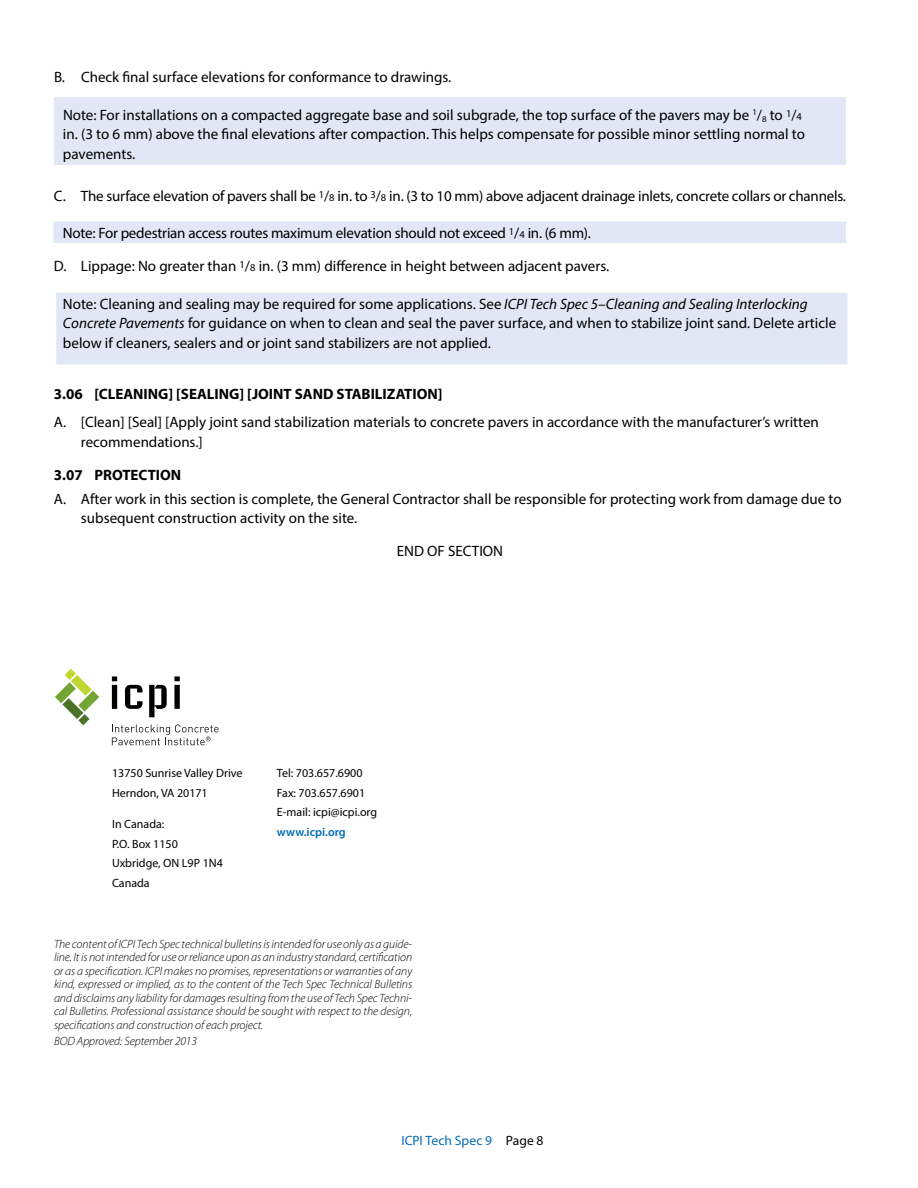
<style>
.page{position:relative;width:918px;height:1188px;background:#fff}
.page>*{position:absolute;margin:0;border:0;box-sizing:border-box;transform-origin:0 0}
.t1{font:15px/19.5px "Myriad Pro";color:#000}
.t2{font:700 15px "Myriad Pro";color:#000}
.t3{font:13.5px "Myriad Pro";color:#006cb7}
.t4{font:italic 300 12px/13.5px "Myriad Pro";letter-spacing:-.005em;color:#000;text-align:justify}
.t5{font:12px/19.5px "Myriad Pro";color:#000}
.t6{font:600 12px "Myriad Pro";color:#006cb7}
.s1{font-size:10.5px}
.s2{font-style:italic}
.s3{color:#000}
</style>
<div class="page">
<div style="left:54px;top:98px;width:792px;height:67px;background:#e1e7f5"></div>
<div style="left:53px;top:222px;width:793px;height:21px;background:#e1e7f5"></div>
<div style="left:56px;top:293px;width:792px;height:71px;background:#e1e7f5"></div>
<svg style="left:55px;top:669px;width:44px;height:56px"></svg>
<svg style="left:112px;top:676px;width:5px;height:33px"></svg>
<svg style="left:125px;top:685px;width:17px;height:24px"></svg>
<svg style="left:149px;top:685px;width:18px;height:32px"></svg>
<svg style="left:174px;top:676px;width:6px;height:33px"></svg>
<svg style="left:112px;top:724px;width:107px;height:21px"></svg>
<p class="t1" style="left:54px;top:67px;width:399px">B. Check final surface elevations for conformance to drawings.</p>
<p class="t1" style="left:63px;top:105px;width:743px">Note: For installations on a compacted aggregate base and soil subgrade, the top surface of the pavers may be <sup>1</sup>/<sub>8</sub> to <sup>1</sup>/<span class="s1">4 </span>in. (3 to 6 mm) above the final elevations after compaction. This helps compensate for possible minor settling normal to pavements.</p>
<p class="t1" style="left:54px;top:186px;width:794px">C. The surface elevation of pavers shall be <sup>1</sup>/<span class="s1">8</span> in. to <sup>3</sup>/<span class="s1">8</span> in. (3 to 10 mm) above adjacent drainage inlets, concrete collars or channels.</p>
<p class="t1" style="left:63px;top:223px;width:530px">Note: For pedestrian access routes maximum elevation should not exceed <sup>1</sup>/<span class="s1">4</span> in. (6 mm).</p>
<p class="t1" style="left:54px;top:256px;width:557px">D. Lippage: No greater than <sup>1</sup>/<span class="s1">8</span> in. (3 mm) difference in height between adjacent pavers.</p>
<p class="t1" style="left:63px;top:294px;width:775px">Note: Cleaning and sealing may be required for some applications. See <span class="s2">ICPI Tech Spec 5–Cleaning and Sealing Interlocking<br>Concrete Pavements</span> for guidance on when to clean and seal the paver surface, and when to stabilize joint sand. Delete article below if cleaners, sealers and or joint sand stabilizers are not applied.</p>
<p class="t2" style="left:54px;top:384px;width:390px">3.06 [CLEANING] [SEALING] [JOINT SAND STABILIZATION]</p>
<p class="t1" style="left:81px;top:412px;width:739px;text-indent:-27px">A. [Clean] [Seal] [Apply joint sand stabilization materials to concrete pavers in accordance with the manufacturer’s written recommendations.]</p>
<p class="t2" style="left:54px;top:465px;width:129px">3.07 PROTECTION</p>
<p class="t1" style="left:81px;top:489px;width:762px;text-indent:-27px">A. After work in this section is complete, the General Contractor shall be responsible for protecting work from damage due to subsequent construction activity on the site.</p>
<p class="t1" style="left:397px;top:541px;width:108px">END OF SECTION</p>
<p class="t5" style="left:112px;top:763px;width:132px">13750 Sunrise Valley Drive<br>Herndon, VA 20171</p>
<p class="t5" style="left:112px;top:814px;width:112px">In Canada:<br>P.O. Box 1150<br>Uxbridge, ON L9P 1N4<br>Canada</p>
<p class="t5" style="left:277px;top:763px;width:102px">Tel: 703.657.6900<br>Fax: 703.657.6901<br>E-mail: icpi@icpi.org</p>
<p class="t6" style="left:277px;top:824px;width:70px">www.icpi.org</p>
<p class="t4" style="left:54px;top:937px;width:360px">The content of ICPI Tech Spec technical bulletins is intended for use only as a guide&shy;line. It is not intended for use or reliance upon as an industry standard, certification or as a specification. ICPI makes no promises, representations or warranties of any kind, expressed or implied, as to the content of the Tech Spec Technical Bulletins and disclaims any liability for damages resulting from the use of Tech Spec Techni&shy;cal Bulletins. Professional assistance should be sought with respect to the design, specifications and construction of each project.</p>
<p class="t4" style="left:54px;top:1034px;width:144px">BOD Approved: September 2013</p>
<p class="t3" style="left:401px;top:1132px;width:144px">ICPI Tech Spec 9 <span class="s3">Page 8</span></p>
</div>
